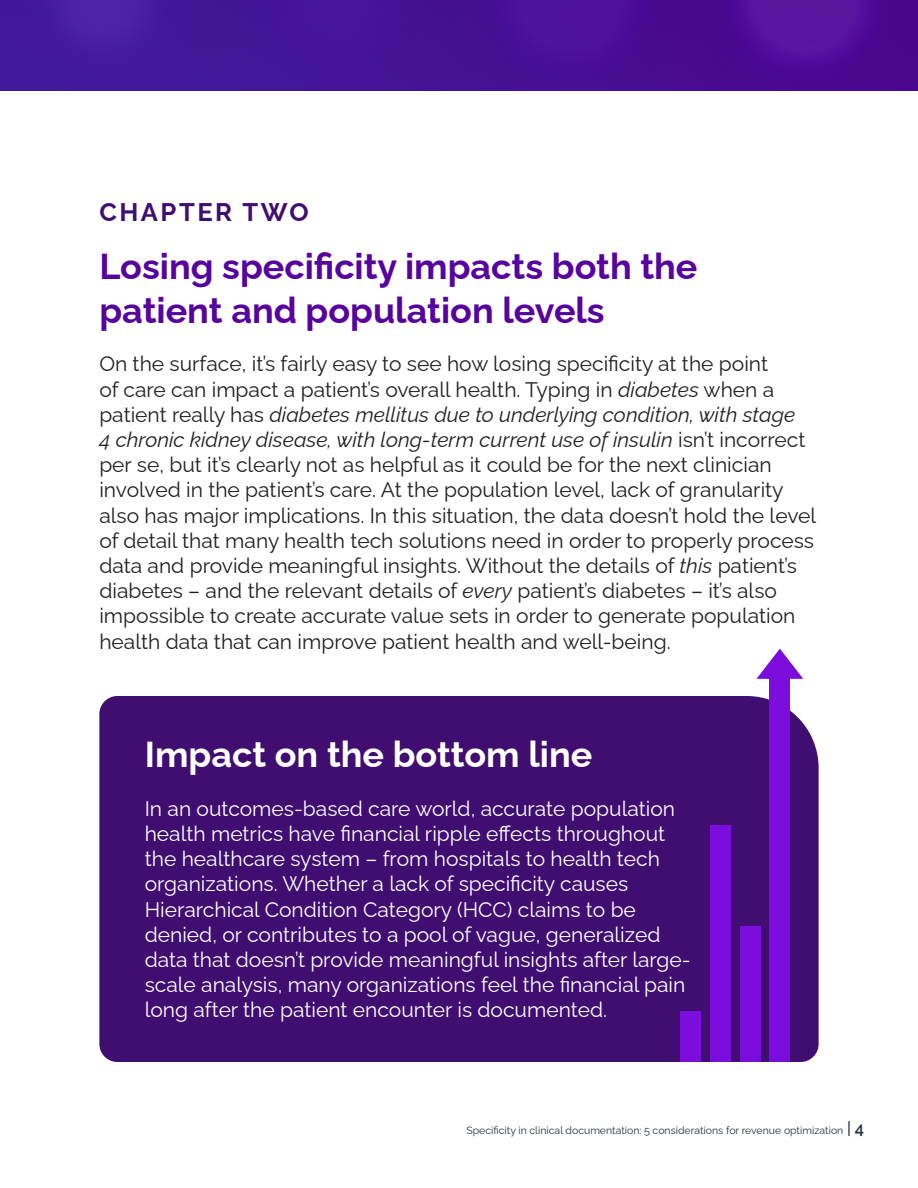
<style>
.page{position:relative;width:918px;height:1188px;background:#fff}
.page>*{position:absolute;margin:0;border:0;box-sizing:border-box;transform-origin:0 0}
.t1{font:700 36px "Raleway";color:#57039e}
.t2{font:700 36px "Raleway";color:#fff}
.t3{font:700 25.5px "Raleway";letter-spacing:.1em;color:#400d71}
.t4{font:21px/25.2px "Raleway";color:#231f20}
.t5{font:21px/25.2px "Raleway";color:#fff}
.t6{font:10.5px "Raleway";color:#263240}
.s1{font-style:italic}
.s2{font-weight:500;font-size:16.5px}
.s3{font-weight:600;font-size:16.5px}
</style>
<div class="page">
<div style="left:99px;top:696px;width:720px;height:366px;background:#400d71"></div>
<div style="left:680px;top:1011px;width:21px;height:51px;background:#7c0edd"></div>
<div style="left:710px;top:826px;width:21px;height:236px;background:#7c0edd"></div>
<div style="left:740px;top:926px;width:20px;height:136px;background:#7c0edd"></div>
<div style="left:770px;top:675px;width:20px;height:387px;background:#7c0edd"></div>
<svg style="left:756px;top:649px;width:47px;height:30px"></svg>
<img style="left:0;top:0;width:918px;height:90px">
<p class="t3" style="left:99px;top:192px;width:211px">CHAPTER TWO</p>
<p class="t1" style="left:99px;top:238px;width:600px">Losing specificity impacts both the</p>
<p class="t1" style="left:99px;top:281px;width:507px">patient and population levels</p>
<p class="t4" style="left:99px;top:349px;width:718px">On the surface, it’s fairly easy to see how losing specificity at the point<br>of care can impact a patient’s overall health. Typing in <span class="s1">diabetes</span> when a patient really has <span class="s1">diabetes mellitus due to underlying condition, with stage<br>4 chronic kidney disease, with long-term current use of insulin</span> isn’t incorrect per se, but it’s clearly not as helpful as it could be for the next clinician involved in the patient’s care. At the population level, lack of granularity also has major implications. In this situation, the data doesn’t hold the level of detail that many health tech solutions need in order to properly process data and provide meaningful insights. Without the details of <span class="s1">this</span> patient’s diabetes – and the relevant details of <span class="s1">every</span> patient’s diabetes – it’s also impossible to create accurate value sets in order to generate population health data that can improve patient health and well-being.</p>
<p class="t2" style="left:145px;top:726px;width:449px">Impact on the bottom line</p>
<p class="t5" style="left:145px;top:793px;width:547px">In an outcomes-based care world, accurate population health metrics have financial ripple effects throughout the healthcare system – from hospitals to health tech organizations. Whether a lack of specificity causes Hierarchical Condition Category (HCC) claims to be denied, or contributes to a pool of vague, generalized data that doesn’t provide meaningful insights after large&shy;scale analysis, many organizations feel the financial pain long after the patient encounter is documented.</p>
<p class="t6" style="left:466px;top:1122px;width:399px">Specificity in clinical documentation: 5 considerations for revenue optimization <span class="s2">|</span> <span class="s3">4</span></p>
</div>
